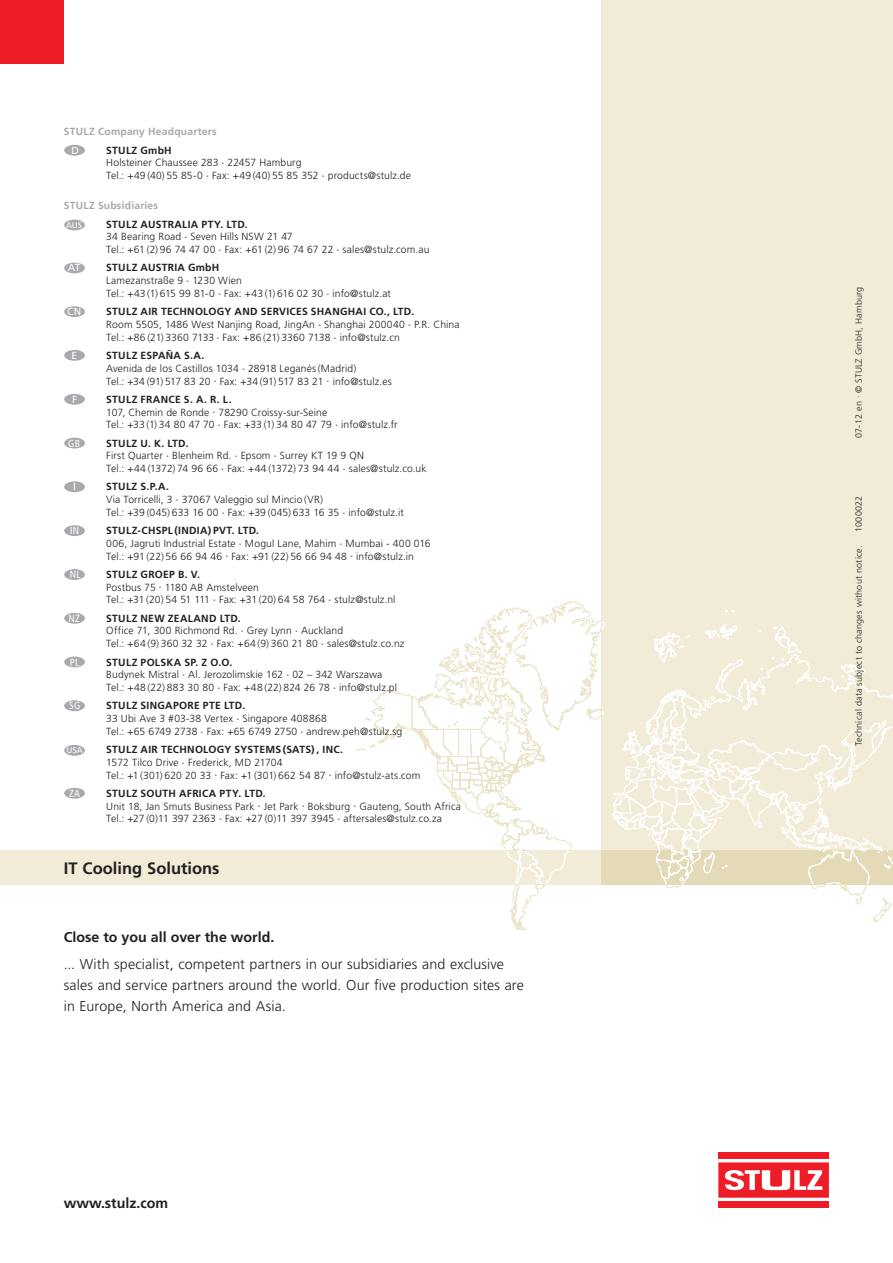
<style>
.page{position:relative;width:893px;height:1263px;background:#fff}
.page>*{position:absolute;margin:0;border:0;box-sizing:border-box;transform-origin:0 0}
.t1{font:700 16.5px "Frutiger LT Std";color:#231f20}
.t2{font:300 14.25px/21px "Frutiger LT Std";letter-spacing:.01em;color:#231f20}
.t3{font:700 14.25px "Frutiger LT Std";color:#231f20}
.t4{font:300 10.35px/12.8px "Frutiger LT Std";letter-spacing:.01em;color:#231f20}
.t5{font:700 10.35px "Frutiger LT Std";letter-spacing:.02em;color:#a8a9ad}
.t6{font:condensed 10.35px "Frutiger LT Std";letter-spacing:.02em;color:#fff}
.t7{font:10.35px "Frutiger LT Std";color:#fff}
.t8{font:300 9px "Frutiger";letter-spacing:.025em;color:#231f20}
.t9{font:condensed 8.25px "Frutiger LT Std";letter-spacing:-.02em;color:#fff;scale:1.25 1}
.s1{font-weight:700}
</style>
<div class="page">
<div style="left:0;top:850px;width:893px;height:34px;background:#f1ebd8"></div>
<div style="left:602px;top:0;width:291px;height:855px;background:#f1ebd8"></div>
<div style="left:0;top:0;width:64px;height:64px;background:#ee1c27"></div>
<div style="left:719px;top:1152px;width:110px;height:7px;background:#ee1c27"></div>
<div style="left:719px;top:1201px;width:110px;height:7px;background:#ee1c27"></div>
<svg style="left:719px;top:1162px;width:110px;height:36px"></svg>
<svg style="left:355px;top:622px;width:131px;height:195px"></svg>
<svg style="left:486px;top:601px;width:407px;height:329px"></svg>
<div style="left:64px;top:145px;width:21px;height:11px;background:#a8a9ad;border-radius:50%"></div>
<div style="left:64px;top:220px;width:21px;height:10px;background:#a8a9ad;border-radius:50%"></div>
<div style="left:64px;top:263px;width:21px;height:10px;background:#a8a9ad;border-radius:50%"></div>
<div style="left:64px;top:306px;width:21px;height:11px;background:#a8a9ad;border-radius:50%"></div>
<div style="left:64px;top:350px;width:21px;height:11px;background:#a8a9ad;border-radius:50%"></div>
<div style="left:64px;top:394px;width:21px;height:11px;background:#a8a9ad;border-radius:50%"></div>
<div style="left:64px;top:438px;width:21px;height:10px;background:#a8a9ad;border-radius:50%"></div>
<div style="left:64px;top:481px;width:21px;height:11px;background:#a8a9ad;border-radius:50%"></div>
<div style="left:64px;top:613px;width:21px;height:11px;background:#a8a9ad;border-radius:50%"></div>
<div style="left:64px;top:656px;width:21px;height:11px;background:#a8a9ad;border-radius:50%"></div>
<div style="left:64px;top:700px;width:21px;height:11px;background:#a8a9ad;border-radius:50%"></div>
<div style="left:64px;top:745px;width:21px;height:11px;background:#a8a9ad;border-radius:50%"></div>
<div style="left:64px;top:788px;width:21px;height:11px;background:#a8a9ad;border-radius:50%"></div>
<div style="left:64px;top:525px;width:21px;height:11px;background:#a8a9ad;border-radius:50%"></div>
<div style="left:64px;top:569px;width:21px;height:11px;background:#a8a9ad;border-radius:50%"></div>
<p class="t5" style="left:64px;top:127px;width:155px">STULZ Company Headquarters</p>
<p class="t7" style="left:71px;top:144px;width:9px">D</p>
<p class="t4" style="left:106px;top:144px;width:306px"><span class="s1">STULZ GmbH<br></span>Holsteiner Chaussee 283 <sup>.</sup> 22457 Hamburg<br>Tel.: +49 (40) 55 85-0 <sup>.</sup> Fax: +49 (40) 55 85 352 <sup>.</sup> products@stulz.de</p>
<p class="t5" style="left:64px;top:201px;width:96px">STULZ Subsidiaries</p>
<p class="t9" style="left:66px;top:220px;width:15px">AUS</p>
<p class="t4" style="left:106px;top:218px;width:325px"><span class="s1">STULZ AUSTRALIA PTY. LTD.<br></span>34 Bearing Road <sup>.</sup> Seven Hills NSW 21 47<br>Tel.: +61 (2) 96 74 47 00 <sup>.</sup> Fax: +61 (2) 96 74 67 22 <sup>.</sup> sales@stulz.com.au</p>
<p class="t7" style="left:68px;top:262px;width:14px">AT</p>
<p class="t4" style="left:106px;top:262px;width:286px"><span class="s1">STULZ AUSTRIA GmbH<br></span>Lamezanstraße 9 <sup>.</sup> 1230 Wien<br>Tel.: +43 (1) 615 99 81-0 <sup>.</sup> Fax: +43 (1) 616 02 30 <sup>.</sup> info@stulz.at</p>
<p class="t7" style="left:67px;top:306px;width:16px">CN</p>
<p class="t4" style="left:106px;top:306px;width:355px"><span class="s1">STULZ AIR TECHNOLOGY AND SERVICES SHANGHAI CO., LTD.<br></span>Room 5505, 1486 West Nanjing Road, JingAn <sup>.</sup> Shanghai 200040 <sup>.</sup> P.R. China<br>Tel.: +86 (21) 3360 7133 <sup>.</sup> Fax: +86 (21) 3360 7138 <sup>.</sup> info@stulz.cn</p>
<p class="t7" style="left:72px;top:349px;width:7px">E</p>
<p class="t4" style="left:106px;top:350px;width:287px"><span class="s1">STULZ ESPAÑA S.A.<br></span>Avenida de los Castillos 1034 <sup>.</sup> 28918 Leganés (Madrid)<br>Tel.: +34 (91) 517 83 20 <sup>.</sup> Fax: +34 (91) 517 83 21 <sup>.</sup> info@stulz.es</p>
<p class="t7" style="left:72px;top:393px;width:7px">F</p>
<p class="t4" style="left:106px;top:393px;width:293px"><span class="s1">STULZ FRANCE S. A. R. L.<br></span>107, Chemin de Ronde <sup>.</sup> 78290 Croissy-sur-Seine<br>Tel.: +33 (1) 34 80 47 70 <sup>.</sup> Fax: +33 (1) 34 80 47 79 <sup>.</sup> info@stulz.fr</p>
<p class="t6" style="left:68px;top:437px;width:13px">GB</p>
<p class="t4" style="left:106px;top:437px;width:322px"><span class="s1">STULZ U. K. LTD.<br></span>First Quarter <sup>.</sup> Blenheim Rd. <sup>.</sup> Epsom <sup>.</sup> Surrey KT 19 9 QN<br>Tel.: +44 (1372) 74 96 66 <sup>.</sup> Fax: +44 (1372) 73 94 44 <sup>.</sup> sales@stulz.co.uk</p>
<p class="t7" style="left:73px;top:481px;width:4px">I</p>
<p class="t4" style="left:106px;top:481px;width:299px"><span class="s1">STULZ S.P.A.<br></span>Via Torricelli, 3 <sup>.</sup> 37067 Valeggio sul Mincio (VR)<br>Tel.: +39 (045) 633 16 00 <sup>.</sup> Fax: +39 (045) 633 16 35 <sup>.</sup> info@stulz.it</p>
<p class="t6" style="left:70px;top:524px;width:11px">IN</p>
<p class="t4" style="left:106px;top:525px;width:326px"><span class="s1">STULZ-CHSPL (INDIA) PVT. LTD.<br></span>006, Jagruti Industrial Estate <sup>.</sup> Mogul Lane, Mahim <sup>.</sup> Mumbai - 400 016<br>Tel.: +91 (22) 56 66 94 46 <sup>.</sup> Fax: +91 (22) 56 66 94 48 <sup>.</sup> info@stulz.in</p>
<p class="t6" style="left:70px;top:568px;width:12px">NL</p>
<p class="t4" style="left:106px;top:568px;width:291px"><span class="s1">STULZ GROEP B. V.<br></span>Postbus 75 <sup>.</sup> 1180 AB Amstelveen<br>Tel.: +31 (20) 54 51 111 <sup>.</sup> Fax: +31 (20) 64 58 764 <sup>.</sup> stulz@stulz.nl</p>
<p class="t6" style="left:69px;top:612px;width:13px">NZ</p>
<p class="t4" style="left:106px;top:612px;width:300px"><span class="s1">STULZ NEW ZEALAND LTD.<br></span>Office 71, 300 Richmond Rd. <sup>.</sup> Grey Lynn <sup>.</sup> Auckland<br>Tel.: +64 (9) 360 32 32 <sup>.</sup> Fax: +64 (9) 360 21 80 <sup>.</sup> sales@stulz.co.nz</p>
<p class="t6" style="left:70px;top:656px;width:11px">PL</p>
<p class="t4" style="left:106px;top:656px;width:292px"><span class="s1">STULZ POLSKA SP. Z O.O.<br></span>Budynek Mistral <sup>.</sup> Al. Jerozolimskie 162 <sup>.</sup> 02 – 342 Warszawa<br>Tel.: +48 (22) 883 30 80 <sup>.</sup> Fax: +48 (22) 824 26 78 <sup>.</sup> info@stulz.pl</p>
<p class="t6" style="left:69px;top:700px;width:13px">SG</p>
<p class="t4" style="left:106px;top:700px;width:297px"><span class="s1">STULZ SINGAPORE PTE LTD.<br></span>33 Ubi Ave 3 #03-38 Vertex <sup>.</sup> Singapore 408868<br>Tel.: +65 6749 2738 <sup>.</sup> Fax: +65 6749 2750 <sup>.</sup> andrew.peh@stulz.sg</p>
<p class="t9" style="left:67px;top:745px;width:14px">USA</p>
<p class="t4" style="left:106px;top:744px;width:316px"><span class="s1">STULZ AIR TECHNOLOGY SYSTEMS (SATS) , INC.<br></span>1572 Tilco Drive <sup>.</sup> Frederick, MD 21704<br>Tel.: +1 (301) 620 20 33 <sup>.</sup> Fax: +1 (301) 662 54 87 <sup>.</sup> info@stulz-ats.com</p>
<p class="t6" style="left:69px;top:787px;width:13px">ZA</p>
<p class="t4" style="left:106px;top:787px;width:356px"><span class="s1">STULZ SOUTH AFRICA PTY. LTD.<br></span>Unit 18, Jan Smuts Business Park <sup>.</sup> Jet Park <sup>.</sup> Boksburg <sup>.</sup> Gauteng, South Africa<br>Tel.: +27 (0) 11 397 2363 <sup>.</sup> Fax: +27 (0) 11 397 3945 <sup>.</sup> aftersales@stulz.co.za</p>
<h1 class="t1" style="left:64px;top:860px;width:157px">IT Cooling Solutions</h1>
<h2 class="t3" style="left:64px;top:930px;width:212px">Close to you all over the world.</h2>
<h2 class="t2" style="left:64px;top:954px;width:462px">... With specialist, competent partners in our subsidiaries and exclusive sales and service partners around the world. Our five production sites are in Europe, North America and Asia.</h2>
<h2 class="t3" style="left:64px;top:1196px;width:106px">www.stulz.com</h2>
<p class="t8" style="left:855px;top:438px;width:153px;rotate:-90deg">07-12 en . © STULZ GmbH, Hamburg</p>
<p class="t8" style="left:855px;top:532px;width:38px;rotate:-90deg">1000022</p>
<p class="t8" style="left:855px;top:746px;width:201px;rotate:-90deg">Technical data subject to changes without notice.</p>
</div>
